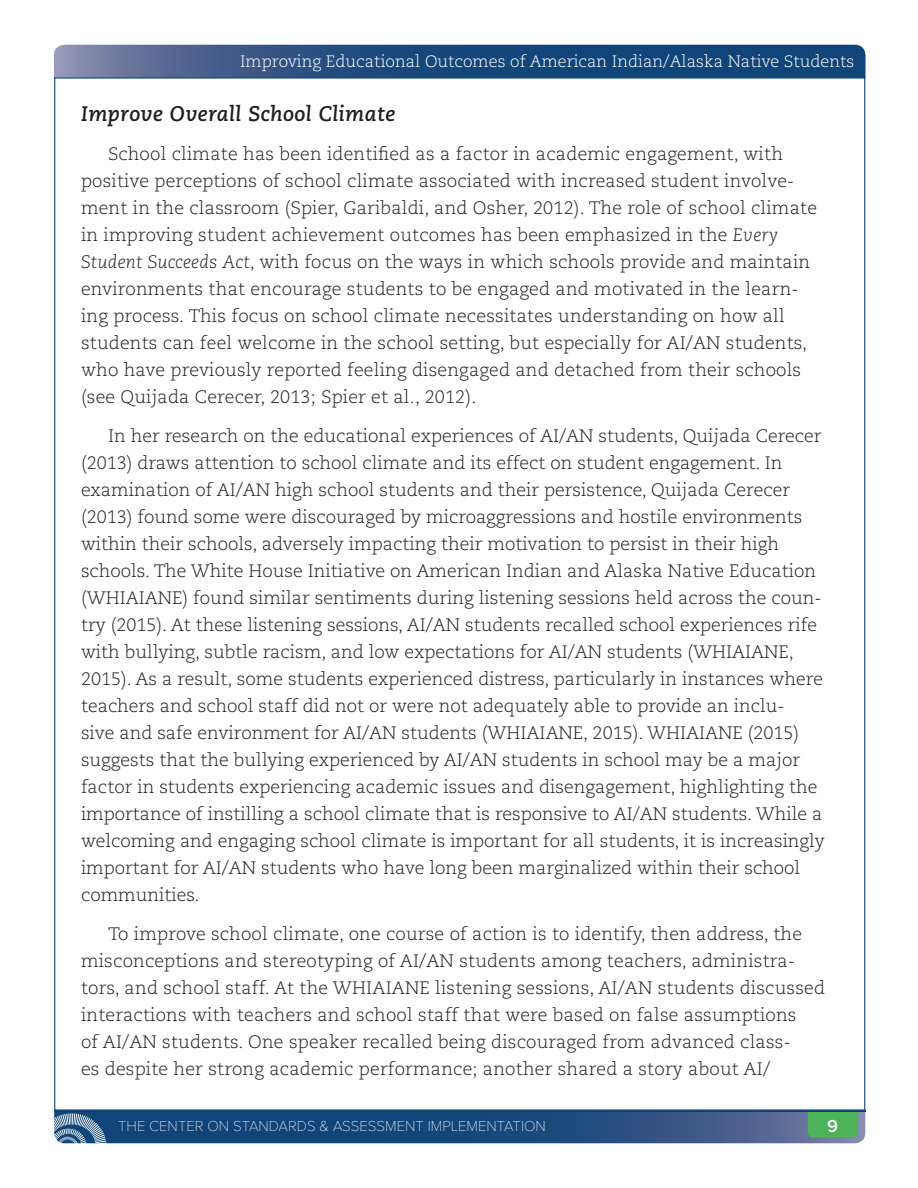
<style>
.page{position:relative;width:918px;height:1188px;background:#fff}
.page>*{position:absolute;margin:0;border:0;box-sizing:border-box;transform-origin:0 0}
.t1{font:italic 700 21px "Caecilia LT Std";letter-spacing:.02em;color:#231f20}
.text1{font:300 18px/27px "Caecilia LT Std";color:#231f20}
.t2{font:600 18px "Proxima Nova";color:#fff}
.t3{font:300 16.5px "Caecilia LT Std";color:#fff}
.t4{font:100 15px "Proxima Nova T";color:#fff}
.s1{font-style:italic}
</style>
<div class="page">
<svg style="left:54px;top:45px;width:812px;height:33px;background:#295182"></svg>
<svg style="left:54px;top:1110px;width:811px;height:34px;background:#2c5881"></svg>
<p class="t3" style="left:240px;top:52px;width:616px">Improving Educational Outcomes of American Indian/Alaska Native Students</p>
<h3 class="t1" style="left:81px;top:102px;width:316px">Improve Overall School Climate</h3>
<p class="text1" style="left:81px;top:141px;width:738px;text-indent:27px">School climate has been identified as a factor in academic engagement, with positive perceptions of school climate associated with increased student involve&shy;ment in the classroom (Spier, Garibaldi, and Osher, 2012). The role of school climate in improving student achievement outcomes has been emphasized in the <span class="s1">Every Student Succeeds Act</span>, with focus on the ways in which schools provide and maintain environments that encourage students to be engaged and motivated in the learn&shy;ing process. This focus on school climate necessitates understanding on how all students can feel welcome in the school setting, but especially for AI/AN students, who have previously reported feeling disengaged and detached from their schools (see Quijada Cerecer, 2013; Spier et al., 2012).</p>
<p class="text1" style="left:81px;top:423px;width:745px;text-indent:27px">In her research on the educational experiences of AI/AN students, Quijada Cerecer (2013) draws attention to school climate and its effect on student engagement. In examination of AI/AN high school students and their persistence, Quijada Cerecer (2013) found some were discouraged by microaggressions and hostile environments within their schools, adversely impacting their motivation to persist in their high schools. The White House Initiative on American Indian and Alaska Native Education (WHIAIANE) found similar sentiments during listening sessions held across the coun&shy;try (2015). At these listening sessions, AI/AN students recalled school experiences rife with bullying, subtle racism, and low expectations for AI/AN students (WHIAIANE, 2015). As a result, some students experienced distress, particularly in instances where teachers and school staff did not or were not adequately able to provide an inclu-<br>sive and safe environment for AI/AN students (WHIAIANE, 2015). WHIAIANE (2015) suggests that the bullying experienced by AI/AN students in school may be a major factor in students experiencing academic issues and disengagement, highlighting the importance of instilling a school climate that is responsive to AI/AN students. While a welcoming and engaging school climate is important for all students, it is increasingly important for AI/AN students who have long been marginalized within their school communities.</p>
<p class="text1" style="left:81px;top:921px;width:746px;text-indent:27px">To improve school climate, one course of action is to identify, then address, the misconceptions and stereotyping of AI/AN students among teachers, administra&shy;tors, and school staff. At the WHIAIANE listening sessions, AI/AN students discussed interactions with teachers and school staff that were based on false assumptions<br>of AI/AN students. One speaker recalled being discouraged from advanced class-<br>es despite her strong academic performance; another shared a story about AI/</p>
<p class="t4" style="left:118px;top:1117px;width:429px">THE CENTER ON STANDARDS &amp; ASSESSMENT IMPLEMENTATION</p>
<p class="t2" style="left:827px;top:1116px;width:13px">9</p>
</div>
